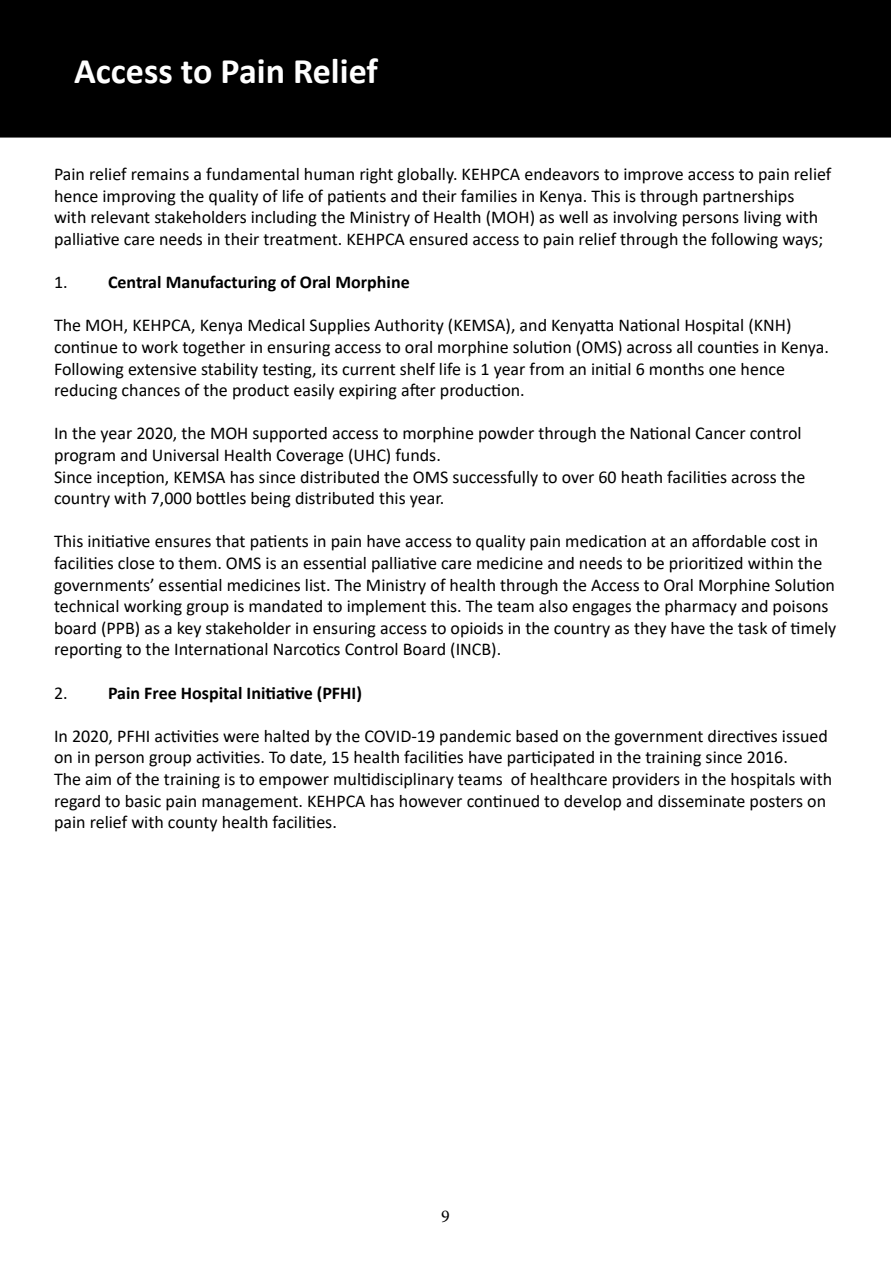
<style>
.page{position:relative;width:891px;height:1263px;background:#fff}
.page>*{position:absolute;margin:0;border:0;box-sizing:border-box;transform-origin:0 0}
.t1{font:700 36px "Calibri";color:#fff}
.t2{font:18px/21.6px "Calibri";color:#000}
.t3{font:700 18px "Calibri";color:#000}
.t4{font:18px "Minion Pro";color:#000}
.s1{font-weight:400}
</style>
<div class="page">
<div style="left:0;top:0;width:891px;height:138px;background:#000"></div>
<div style="left:54px;top:54px;width:344px;height:71px;border:2px solid #000"></div>
<h1 class="t1" style="left:74px;top:45px;width:305px">Access to Pain Relief</h1>
<p class="t2" style="left:54px;top:163px;width:779px">Pain relief remains a fundamental human right globally. KEHPCA endeavors to improve access to pain relief hence improving the quality of life of patients and their families in Kenya. This is through partnerships<br>with relevant stakeholders including the Ministry of Health (MOH) as well as involving persons living with palliative care needs in their treatment. KEHPCA ensured access to pain relief through the following ways;</p>
<p class="t3" style="left:54px;top:269px;width:357px"><span class="s1">1.</span> Central Manufacturing of Oral Morphine</p>
<p class="t2" style="left:54px;top:314px;width:777px">The MOH, KEHPCA, Kenya Medical Supplies Authority (KEMSA), and Kenyatta National Hospital (KNH) continue to work together in ensuring access to oral morphine solution (OMS) across all counties in Kenya.<br>Following extensive stability testing, its current shelf life is 1 year from an initial 6 months one hence reducing chances of the product easily expiring after production.</p>
<p class="t2" style="left:54px;top:422px;width:753px">In the year 2020, the MOH supported access to morphine powder through the National Cancer control program and Universal Health Coverage (UHC) funds.<br>Since inception, KEMSA has since distributed the OMS successfully to over 60 heath facilities across the country with 7,000 bottles being distributed this year.</p>
<p class="t2" style="left:54px;top:530px;width:784px">This initiative ensures that patients in pain have access to quality pain medication at an affordable cost in facilities close to them. OMS is an essential palliative care medicine and needs to be prioritized within the governments’ essential medicines list. The Ministry of health through the Access to Oral Morphine Solution technical working group is mandated to implement this. The team also engages the pharmacy and poisons board (PPB) as a key stakeholder in ensuring access to opioids in the country as they have the task of timely reporting to the International Narcotics Control Board (INCB).</p>
<p class="t3" style="left:54px;top:680px;width:310px"><span class="s1">2.</span> Pain Free Hospital Initiative (PFHI)</p>
<p class="t2" style="left:54px;top:725px;width:780px">In 2020, PFHI activities were halted by the COVID-19 pandemic based on the government directives issued on in person group activities. To date, 15 health facilities have participated in the training since 2016.<br>The aim of the training is to empower multidisciplinary teams of healthcare providers in the hospitals with regard to basic pain management. KEHPCA has however continued to develop and disseminate posters on pain relief with county health facilities.</p>
<p class="t4" style="left:441px;top:1204px;width:10px">9</p>
</div>
